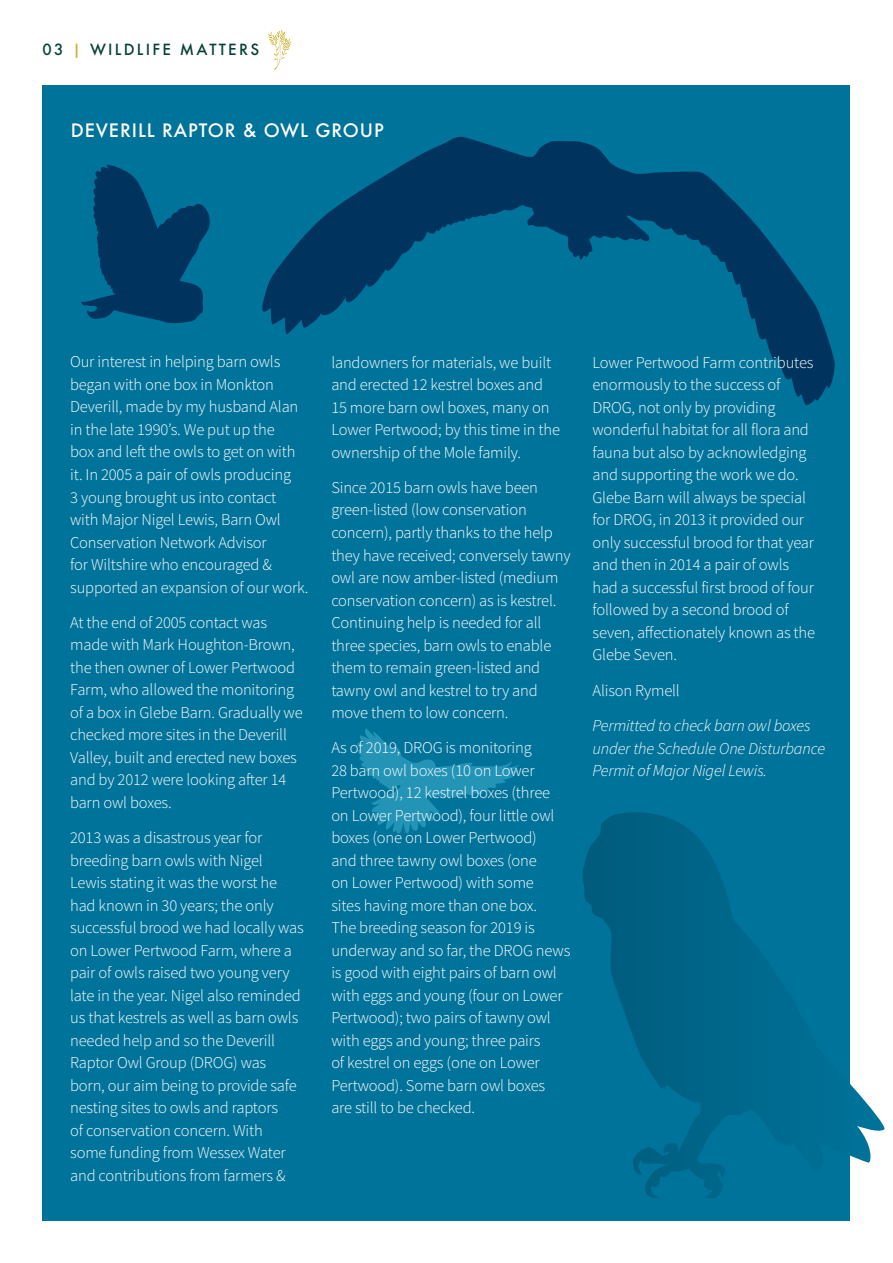
<style>
.page{position:relative;width:893px;height:1263px;background:#fff}
.page>*{position:absolute;margin:0;border:0;box-sizing:border-box;transform-origin:0 0}
.t1{font:500 18px "Futura";letter-spacing:.05em;color:#fff}
.t2{font:300 16.5px/22.5px "Source Sans Pro";letter-spacing:-.01em;color:#fff}
.t3{font:italic 300 16.5px/22.5px "Source Sans Pro";letter-spacing:-.01em;color:#fff}
.t4{font:500 15px "Futura";letter-spacing:.15em;color:#084236}
.s1{color:#ccb132}
</style>
<div class="page">
<div style="left:43px;top:85px;width:807px;height:1135px;background:#00739a"></div>
<svg style="left:81px;top:165px;width:129px;height:159px"></svg>
<svg style="left:357px;top:728px;width:162px;height:105px"></svg>
<svg style="left:582px;top:813px;width:194px;height:385px"></svg>
<svg style="left:262px;top:137px;width:573px;height:268px"></svg>
<svg style="left:268px;top:30px;width:23px;height:40px"></svg>
<p class="t4" style="left:43px;top:39px;width:218px">03 <span class="s1">|</span> WILDLIFE MATTERS</p>
<p class="t1" style="left:71px;top:118px;width:314px">DEVERILL RAPTOR &amp; OWL GROUP</p>
<p class="t2" style="left:70px;top:351px;width:240px">Our interest in helping barn owls began with one box in Monkton<br>Deverill, made by my husband Alan in the late 1990’s. We put up the<br>box and left the owls to get on with it. In 2005 a pair of owls producing<br>3 young brought us into contact with Major Nigel Lewis, Barn Owl<br>Conservation Network Advisor<br>for Wiltshire who encouraged &amp; supported an expansion of our work.</p>
<p class="t2" style="left:70px;top:611px;width:234px">At the end of 2005 contact was made with Mark Houghton-Brown, the then owner of Lower Pertwood<br>Farm, who allowed the monitoring of a box in Glebe Barn. Gradually we checked more sites in the Deverill<br>Valley, built and erected new boxes and by 2012 were looking after 14 barn owl boxes.</p>
<p class="t2" style="left:70px;top:826px;width:235px">2013 was a disastrous year for breeding barn owls with Nigel<br>Lewis stating it was the worst he had known in 30 years; the only successful brood we had locally was on Lower Pertwood Farm, where a pair of owls raised two young very late in the year. Nigel also reminded us that kestrels as well as barn owls needed help and so the Deverill<br>Raptor Owl Group (DROG) was born, our aim being to provide safe nesting sites to owls and raptors<br>of conservation concern. With<br>some funding from Wessex Water and contributions from farmers &amp;</p>
<p class="t2" style="left:331px;top:351px;width:230px">landowners for materials, we built and erected 12 kestrel boxes and<br>15 more barn owl boxes, many on<br>Lower Pertwood; by this time in the ownership of the Mole family.</p>
<p class="t2" style="left:331px;top:476px;width:241px">Since 2015 barn owls have been green-listed (low conservation concern), partly thanks to the help they have received; conversely tawny owl are now amber-listed (medium conservation concern) as is kestrel.<br>Continuing help is needed for all three species, barn owls to enable them to remain green-listed and tawny owl and kestrel to try and move them to low concern.</p>
<p class="t2" style="left:331px;top:737px;width:241px">As of 2019, DROG is monitoring<br>28 barn owl boxes (10 on Lower<br>Pertwood), 12 kestrel boxes (three on Lower Pertwood), four little owl boxes (one on Lower Pertwood)<br>and three tawny owl boxes (one<br>on Lower Pertwood) with some<br>sites having more than one box.<br>The breeding season for 2019 is underway and so far, the DROG news is good with eight pairs of barn owl with eggs and young (four on Lower<br>Pertwood); two pairs of tawny owl with eggs and young; three pairs<br>of kestrel on eggs (one on Lower<br>Pertwood). Some barn owl boxes<br>are still to be checked.</p>
<p class="t2" style="left:592px;top:351px;width:224px">Lower Pertwood Farm contributes enormously to the success of<br>DROG, not only by providing wonderful habitat for all flora and fauna but also by acknowledging and supporting the work we do.<br>Glebe Barn will always be special for DROG, in 2013 it provided our only successful brood for that year and then in 2014 a pair of owls had a successful first brood of four followed by a second brood of seven, affectionately known as the<br>Glebe Seven.</p>
<p class="t2" style="left:592px;top:679px;width:89px">Alison Rymell</p>
<p class="t3" style="left:592px;top:714px;width:234px">Permitted to check barn owl boxes under the Schedule One Disturbance<br>Permit of Major Nigel Lewis.</p>
</div>
